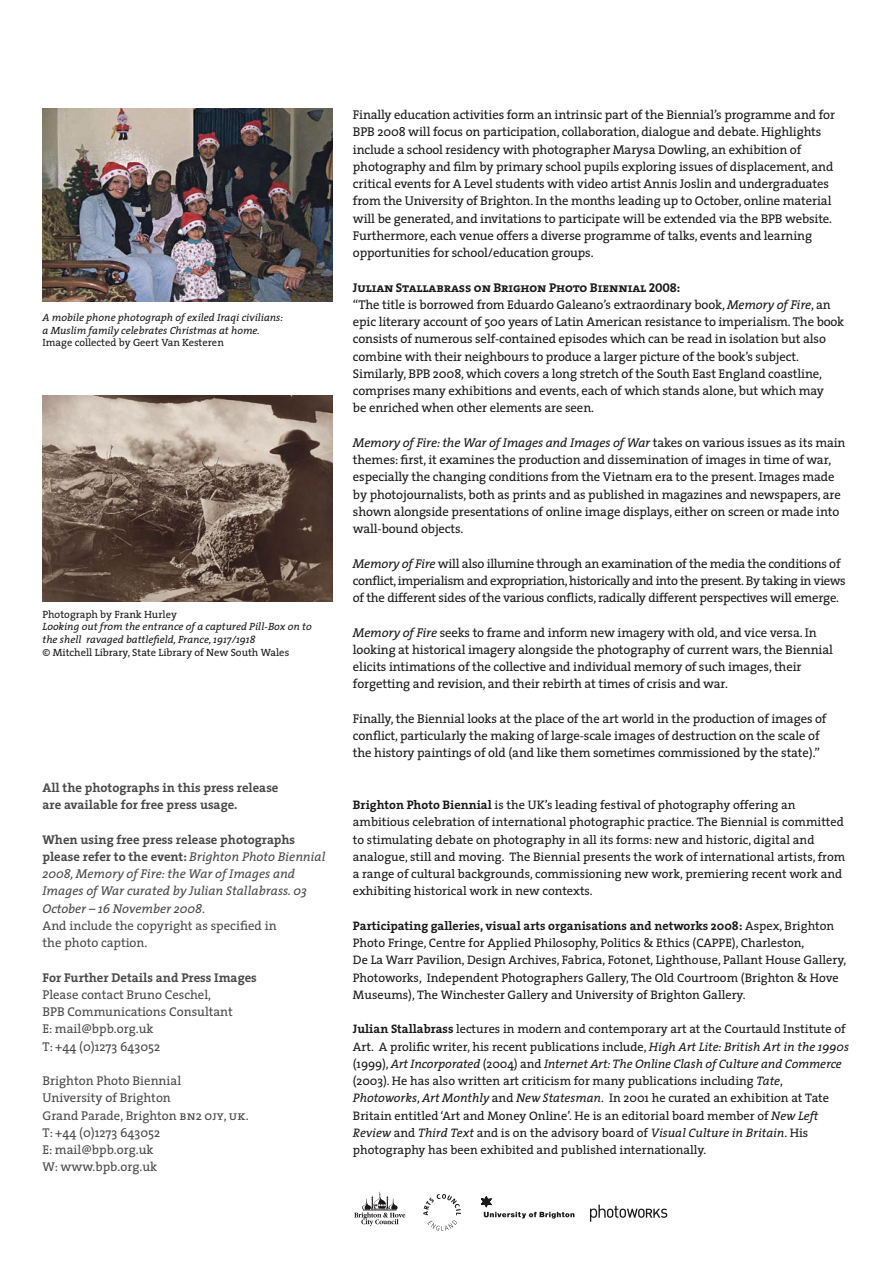
<style>
.page{position:relative;width:893px;height:1263px;background:#fff}
.page>*{position:absolute;margin:0;border:0;box-sizing:border-box;transform-origin:0 0}
.t1{font:12.75px/17.2px "The Serif";letter-spacing:-.01em;color:#1a1818}
.t2{font:italic 12.75px/17.2px "The Serif";color:#4a4848}
.t3{font:12.75px/17.2px "The Serif";color:#4a4848}
.t4{font:700 12.75px/17.2px "The Serif";color:#4a4848}
.t5{font:12.75px "The Serif Bold Caps";letter-spacing:-.01em;color:#1a1818}
.t6{font:12.3px/17.2px "The Serif";color:#1a1818}
.t7{font:italic 10.5px/12.6px "The Serif";color:#1a1818}
.t8{font:10.5px "The Serif";color:#1a1818}
.s1{font-weight:700;font-style:normal}
.s2{font-style:normal}
.s3{font-family:"The Serif Caps"}
.s4{font-style:italic}
.s5{font-weight:700}
</style>
<div class="page">
<img style="left:43px;top:108px;width:289px;height:194px">
<svg style="left:590px;top:1204px;width:77px;height:18px"></svg>
<svg style="left:481px;top:1196px;width:93px;height:22px"></svg>
<svg style="left:423px;top:1194px;width:38px;height:37px"></svg>
<svg style="left:354px;top:1191px;width:51px;height:35px"></svg>
<img style="left:43px;top:395px;width:289px;height:207px">
<p class="t7" style="left:43px;top:311px;width:242px">A mobile phone photograph of exiled Iraqi civilians: a Muslim family celebrates Christmas at home.</p>
<p class="t8" style="left:43px;top:334px;width:183px">Image collected by Geert Van Kesteren</p>
<p class="t8" style="left:43px;top:606px;width:136px">Photograph by Frank Hurley</p>
<p class="t7" style="left:43px;top:620px;width:271px">Looking out from the entrance of a captured Pill-Box on to the shell ravaged battlefield, France, 1917/1918</p>
<p class="t8" style="left:43px;top:643px;width:248px">© Mitchell Library, State Library of New South Wales</p>
<p class="t4" style="left:43px;top:779px;width:237px">All the photographs in this press release are available for free press usage.</p>
<p class="t2" style="left:43px;top:830px;width:284px"><span class="s1">When using free press release photographs please refer to the event:</span> Brighton Photo Biennial 2008, Memory of Fire: the War of Images and Images of War curated by Julian Stallabrass. 03<br>October – 16 November 2008<span class="s2">.<br>And include the copyright as specified in<br>the photo caption.</span></p>
<p class="t4" style="left:43px;top:968px;width:216px">For Further Details and Press Images</p>
<p class="t3" style="left:43px;top:985px;width:192px">Please contact Bruno Ceschel,<br>BPB Communications Consultant<br>E: mail@bpb.org.uk<br>T: +44 (0)1273 643052</p>
<p class="t3" style="left:43px;top:1072px;width:208px">Brighton Photo Biennial<br>University of Brighton<br>Grand Parade, Brighton <span class="s3">bn</span>2 0<span class="s3">jy</span>, <span class="s3">uk</span>.<br>T: +44 (0)1273 643052<br>E: mail@bpb.org.uk<br>W: www.bpb.org.uk</p>
<p class="t1" style="left:353px;top:106px;width:484px">Finally education activities form an intrinsic part of the Biennial’s programme and for BPB 2008 will focus on participation, collaboration, dialogue and debate. Highlights include a school residency with photographer Marysa Dowling, an exhibition of photography and film by primary school pupils exploring issues of displacement, and critical events for A Level students with video artist Annis Joslin and undergraduates from the University of Brighton. In the months leading up to October, online material will be generated, and invitations to participate will be extended via the BPB website.<br>Furthermore, each venue offers a diverse programme of talks, events and learning opportunities for school/education groups.</p>
<p class="t5" style="left:353px;top:277px;width:329px">Julian Stallabrass on Brighon Photo Biennial 2008:</p>
<p class="t1" style="left:353px;top:295px;width:493px">“The title is borrowed from Eduardo Galeano’s extraordinary book, <span class="s4">Memory of Fire</span>, an epic literary account of 500 years of Latin American resistance to imperialism. The book consists of numerous self-contained episodes which can be read in isolation but also combine with their neighbours to produce a larger picture of the book’s subject.<br>Similarly, BPB 2008, which covers a long stretch of the South East England coastline, comprises many exhibitions and events, each of which stands alone, but which may<br>be enriched when other elements are seen.</p>
<p class="t1" style="left:353px;top:433px;width:494px"><span class="s4">Memory of Fire: the War of Images and Images of War</span> takes on various issues as its main themes: first, it examines the production and dissemination of images in time of war, especially the changing conditions from the Vietnam era to the present. Images made by photojournalists, both as prints and as published in magazines and newspapers, are shown alongside presentations of online image displays, either on screen or made into wall-bound objects.</p>
<p class="t1" style="left:353px;top:554px;width:494px"><span class="s4">Memory of Fire</span> will also illumine through an examination of the media the conditions of conflict, imperialism and expropriation, historically and into the present. By taking in views of the different sides of the various conflicts, radically different perspectives will emerge.</p>
<p class="t1" style="left:353px;top:623px;width:482px"><span class="s4">Memory of Fire</span> seeks to frame and inform new imagery with old, and vice versa. In looking at historical imagery alongside the photography of current wars, the Biennial elicits intimations of the collective and individual memory of such images, their forgetting and revision, and their rebirth at times of crisis and war.</p>
<p class="t1" style="left:353px;top:709px;width:475px">Finally, the Biennial looks at the place of the art world in the production of images of conflict, particularly the making of large-scale images of destruction on the scale of the history paintings of old (and like them sometimes commissioned by the state).”</p>
<p class="t6" style="left:353px;top:796px;width:494px"><span class="s5">Brighton Photo Biennial</span> is the UK’s leading festival of photography offering an ambitious celebration of international photographic practice. The Biennial is committed to stimulating debate on photography in all its forms: new and historic, digital and analogue, still and moving. The Biennial presents the work of international artists, from a range of cultural backgrounds, commissioning new work, premiering recent work and exhibiting historical work in new contexts.</p>
<p class="t6" style="left:353px;top:917px;width:495px"><span class="s5">Participating galleries, visual arts organisations and networks 2008:</span> Aspex, Brighton Photo Fringe, Centre for Applied Philosophy, Politics &amp; Ethics (CAPPE), Charleston,<br>De La Warr Pavilion, Design Archives, Fabrica, Fotonet, Lighthouse, Pallant House Gallery, Photoworks, Independent Photographers Gallery, The Old Courtroom (Brighton &amp; Hove Museums), The Winchester Gallery and University of Brighton Gallery.</p>
<p class="t6" style="left:353px;top:1020px;width:498px"><span class="s5">Julian Stallabrass</span> lectures in modern and contemporary art at the Courtauld Institute of Art. A prolific writer, his recent publications include, <span class="s4">High Art Lite: British Art in the 1990s </span>(1999), <span class="s4">Art Incorporated</span> (2004) and <span class="s4">Internet Art: The Online Clash of Culture and Commerce </span>(2003). He has also written art criticism for many publications including <span class="s4">Tate</span>, <span class="s4">Photoworks</span>, <span class="s4">Art Monthly</span> and <span class="s4">New Statesman</span>. In 2001 he curated an exhibition at Tate Britain entitled ‘Art and Money Online’. He is an editorial board member of <span class="s4">New Left Review</span> and <span class="s4">Third Text</span> and is on the advisory board of <span class="s4">Visual Culture in Britain</span>. His photography has been exhibited and published internationally.</p>
</div>
